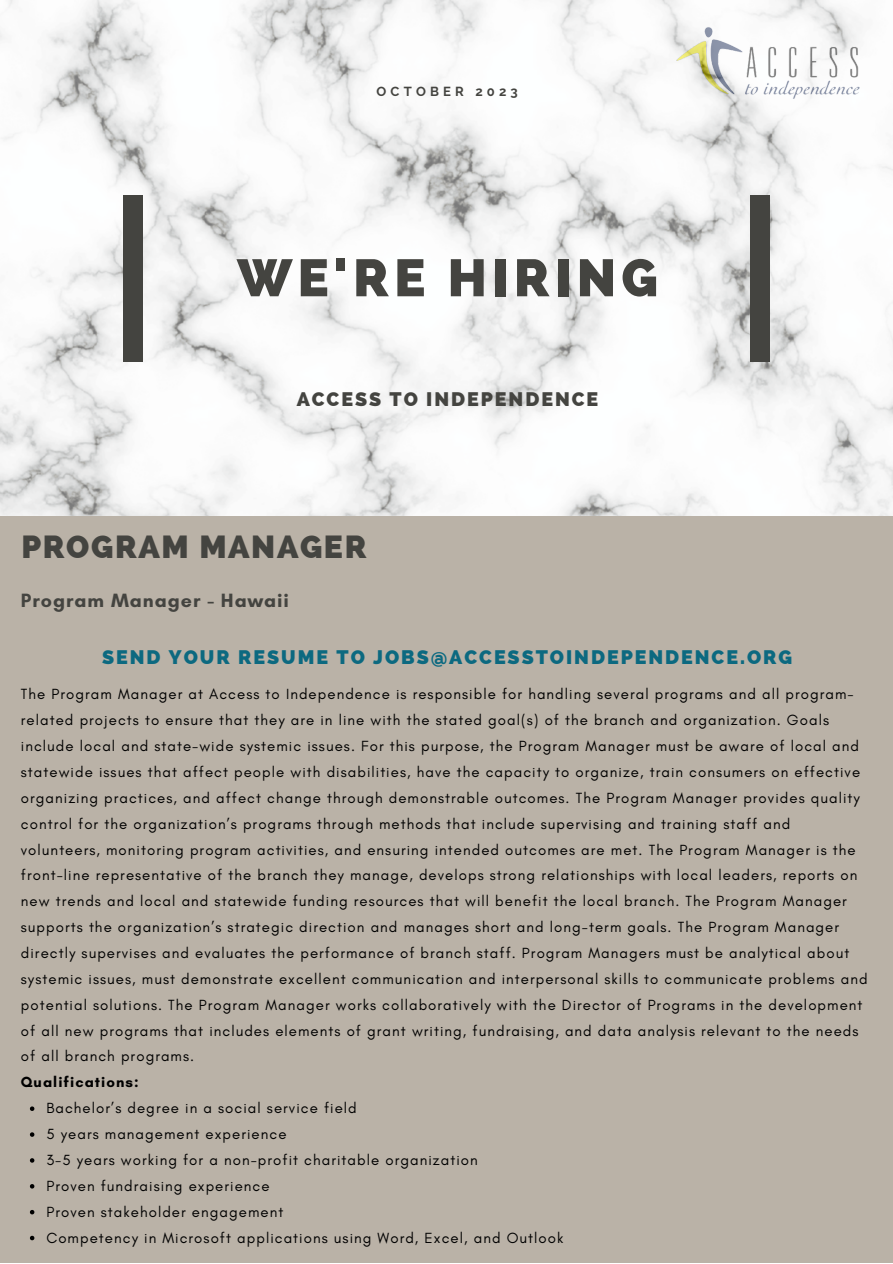
<style>
.page{position:relative;width:893px;height:1264px;background:#fff}
.page>*{position:absolute;margin:0;border:0;box-sizing:border-box;transform-origin:0 0}
.t1{font:800 52.2px "Raleway";letter-spacing:.1em;color:#444440}
.t2{font:800 31.95px "Raleway";letter-spacing:.05em;color:#444440}
.t3{font:800 19.65px "Raleway";letter-spacing:.1em;color:#0c6980}
.t4{font:700 19.65px "Glacial Indifference";letter-spacing:.05em;color:#444440}
.t5{font:800 19.65px "Raleway";letter-spacing:.1em;color:#444440}
.t6{font:15px/25.8px "Glacial Indifference";letter-spacing:.07em;color:#000}
.t7{font:700 15px "Glacial Indifference";letter-spacing:.07em;color:#000}
.t8{font:700 13.05px "Raleway";letter-spacing:.32em;color:#444440}
</style>
<div class="page">
<img style="left:0;top:0;width:892px;height:516px">
<div style="left:123px;top:195px;width:19px;height:166px;background:#444440"></div>
<div style="left:750px;top:195px;width:19px;height:166px;background:#444440"></div>
<div style="left:0;top:516px;width:892px;height:746px;background:#bab2a7"></div>
<svg style="left:30px;top:1106px;width:4px;height:4px"></svg>
<svg style="left:30px;top:1132px;width:4px;height:4px"></svg>
<svg style="left:30px;top:1158px;width:4px;height:4px"></svg>
<svg style="left:30px;top:1184px;width:4px;height:4px"></svg>
<svg style="left:30px;top:1210px;width:4px;height:4px"></svg>
<svg style="left:30px;top:1235px;width:4px;height:5px"></svg>
<p class="t8" style="left:376px;top:84px;width:143px">OCTOBER 2023</p>
<p class="t1" style="left:237px;top:247px;width:422px">WE'RE HIRING</p>
<p class="t5" style="left:296px;top:388px;width:303px">ACCESS TO INDEPENDENCE</p>
<p class="t2" style="left:21px;top:528px;width:347px">PROGRAM MANAGER</p>
<p class="t4" style="left:21px;top:588px;width:269px">Program Manager - Hawaii</p>
<p class="t3" style="left:102px;top:645px;width:691px">SEND YOUR RESUME TO JOBS@ACCESSTOINDEPENDENCE.ORG</p>
<p class="t6" style="left:21px;top:681px;width:848px">The Program Manager at Access to Independence is responsible for handling several programs and all program&shy;related projects to ensure that they are in line with the stated goal(s) of the branch and organization. Goals include local and state-wide systemic issues. For this purpose, the Program Manager must be aware of local and statewide issues that affect people with disabilities, have the capacity to organize, train consumers on effective organizing practices, and affect change through demonstrable outcomes. The Program Manager provides quality control for the organization’s programs through methods that include supervising and training staff and volunteers, monitoring program activities, and ensuring intended outcomes are met. The Program Manager is the front-line representative of the branch they manage, develops strong relationships with local leaders, reports on new trends and local and statewide funding resources that will benefit the local branch. The Program Manager supports the organization’s strategic direction and manages short and long-term goals. The Program Manager directly supervises and evaluates the performance of branch staff. Program Managers must be analytical about systemic issues, must demonstrate excellent communication and interpersonal skills to communicate problems and potential solutions. The Program Manager works collaboratively with the Director of Programs in the development of all new programs that includes elements of grant writing, fundraising, and data analysis relevant to the needs of all branch programs.</p>
<p class="t7" style="left:21px;top:1073px;width:119px">Qualifications:</p>
<p class="t6" style="left:46px;top:1095px;width:312px">Bachelor’s degree in a social service field</p>
<p class="t6" style="left:46px;top:1120px;width:242px">5 years management experience</p>
<p class="t6" style="left:46px;top:1146px;width:433px">3-5 years working for a non-profit charitable organization</p>
<p class="t6" style="left:46px;top:1172px;width:225px">Proven fundraising experience</p>
<p class="t6" style="left:46px;top:1198px;width:238px">Proven stakeholder engagement</p>
<p class="t6" style="left:46px;top:1224px;width:518px">Competency in Microsoft applications using Word, Excel, and Outlook</p>
</div>
